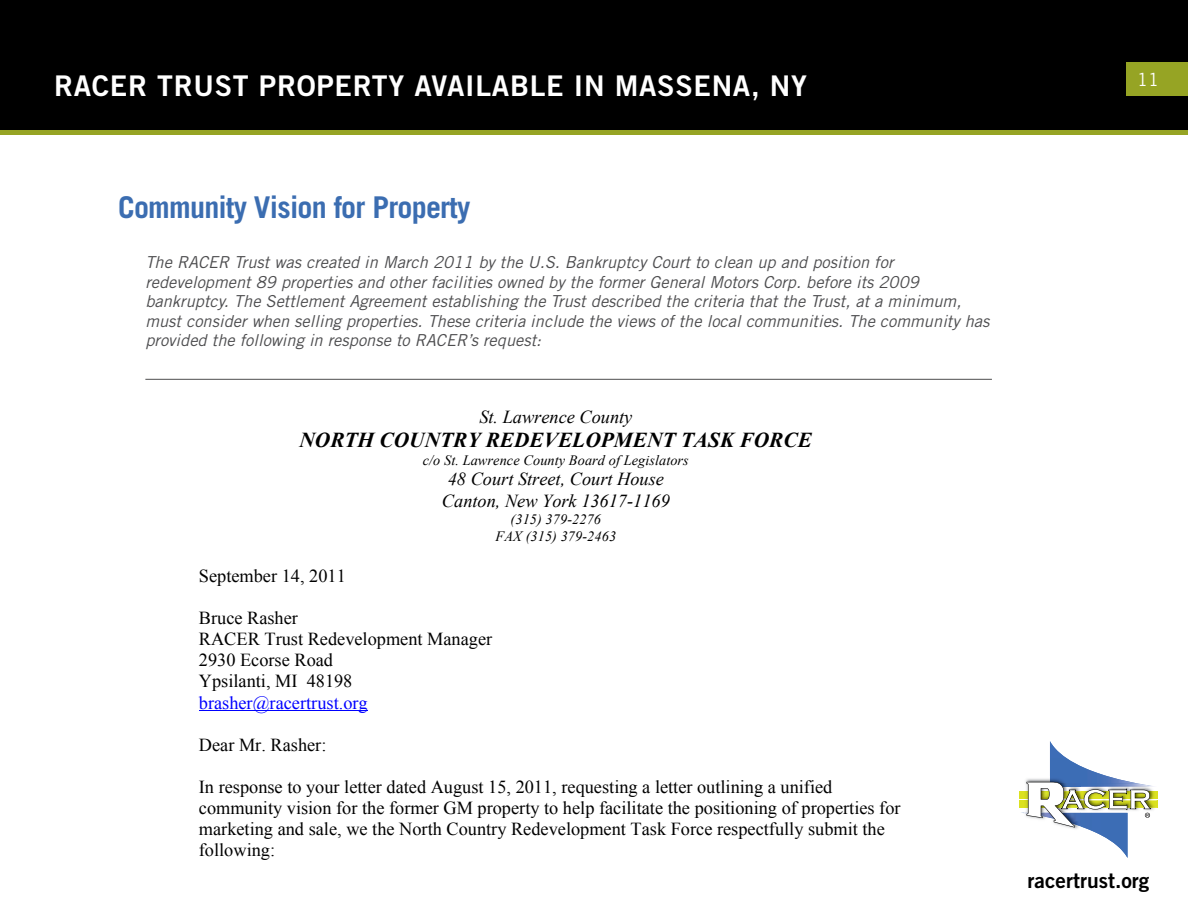
<style>
.page{position:relative;width:1188px;height:918px;background:#fff}
.page>*{position:absolute;margin:0;border:0;box-sizing:border-box;transform-origin:0 0}
.t1{font:700 30px "Trade Gothic LT Std";letter-spacing:-.025em;color:#3b6db1}
.t2{font:28.5px "Trade Gothic LT Std Bd 2";letter-spacing:.025em;color:#fff}
.t3{font:italic 700 21.3px "Times New Roman";letter-spacing:.005em;color:#000}
.t4{font:21px "Trade Gothic LT Std Bd 2";color:#000}
.t5{font:18.3px/21px "Times New Roman";color:#000}
.t6{font:italic 18.3px/21.3px "Times New Roman";color:#000;text-align:center}
.t7{font:18.3px "Times New Roman";color:#00f}
.t8{font:18px "Trade Gothic LT Std";color:#fff}
.t9{font:italic 16.5px/19.5px "Trade Gothic LT Std";color:#4d4d4f}
.t10{font:italic 14.25px/16.8px "Times New Roman";letter-spacing:.01em;color:#000;text-align:center}
</style>
<div class="page">
<div style="left:1px;top:1px;width:1186px;height:131px;background:#000"></div>
<div style="left:0;top:0;width:1188px;height:133px;border:2px solid #000"></div>
<div style="left:1126px;top:62px;width:62px;height:34px;background:#96a424"></div>
<div style="left:0;top:130px;width:1188px;height:5px;background:#96a424"></div>
<div style="left:1019px;top:791px;width:139px;height:7px;background:#dbe120"></div>
<div style="left:1019px;top:801px;width:139px;height:7px;background:#dbe120"></div>
<svg style="left:1021px;top:741px;width:137px;height:117px"></svg>
<hr style="left:145px;top:379px;width:847px;height:1px;background:#4d4d4f">
<hr style="left:199px;top:710px;width:169px;height:1px;background:#00f">
<h2 class="t2" style="left:54px;top:68px;width:755px">RACER TRUST PROPERTY AVAILABLE IN MASSENA, NY</h2>
<h1 class="t1" style="left:118px;top:189px;width:354px">Community Vision for Property</h1>
<p class="t9" style="left:145px;top:253px;width:846px">The RACER Trust was created in March 2011 by the U.S. Bankruptcy Court to clean up and position for redevelopment 89 properties and other facilities owned by the former General Motors Corp. before its 2009 bankruptcy. The Settlement Agreement establishing the Trust described the criteria that the Trust, at a minimum, must consider when selling properties. These criteria include the views of the local communities. The community has provided the following in response to RACER’s request:</p>
<p class="t6" style="left:479px;top:406px;width:155px">St. Lawrence County</p>
<p class="t3" style="left:300px;top:425px;width:514px">NORTH COUNTRY REDEVELOPMENT TASK FORCE</p>
<p class="t10" style="left:423px;top:452px;width:267px">c/o St. Lawrence County Board of Legislators</p>
<p class="t6" style="left:442px;top:468px;width:229px">48 Court Street, Court House<br>Canton, New York 13617-1169</p>
<p class="t10" style="left:496px;top:510px;width:122px">(315) 379-2276<br>FAX (315) 379-2463</p>
<p class="t5" style="left:199px;top:565px;width:148px">September 14, 2011</p>
<p class="t5" style="left:199px;top:607px;width:295px">Bruce Rasher<br>RACER Trust Redevelopment Manager<br>2930 Ecorse Road<br>Ypsilanti, MI 48198</p>
<p class="t7" style="left:199px;top:690px;width:170px">brasher@racertrust.org</p>
<p class="t5" style="left:199px;top:734px;width:129px">Dear Mr. Rasher:</p>
<p class="t5" style="left:199px;top:776px;width:703px">In response to your letter dated August 15, 2011, requesting a letter outlining a unified community vision for the former GM property to help facilitate the positioning of properties for marketing and sale, we the North Country Redevelopment Task Force respectfully submit the following:</p>
<p class="t8" style="left:1137px;top:68px;width:23px">11</p>
<p class="t4" style="left:1028px;top:867px;width:123px">racertrust.org</p>
</div>
